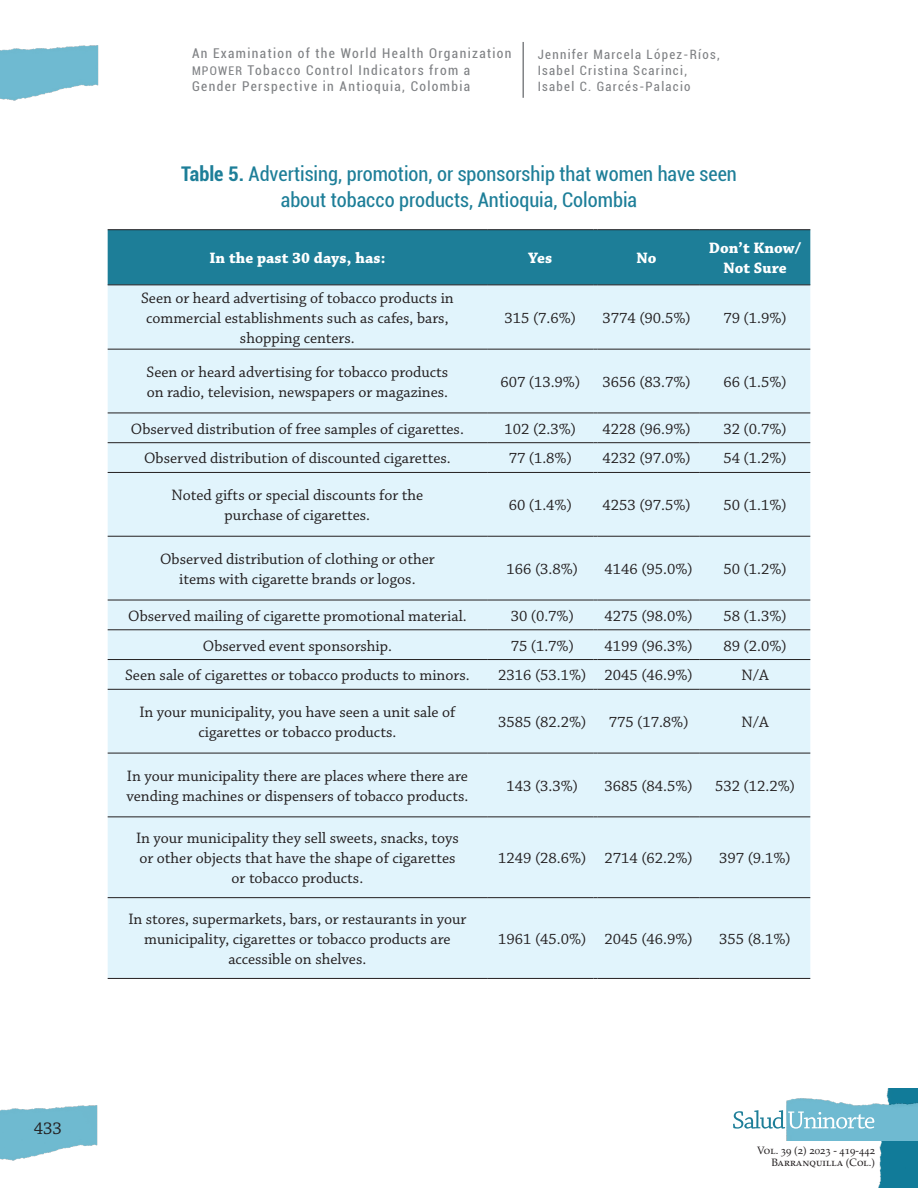
<style>
.page{position:relative;width:918px;height:1188px;background:#fff}
.page>*{position:absolute;margin:0;border:0;box-sizing:border-box;transform-origin:0 0}
.Titulo_Tabla{font:condensed 20.25px/25.5px "Roboto";color:#1d7e98;text-align:center}
.t1{font:18px "Chaparral Pro";color:#231f20}
.Texto_tabla{font:15.9px/20.2px "Chaparral Pro";color:#231f20;text-align:center}
.Texto_tabla-2{font:700 15.9px/20.2px "Chaparral Pro";letter-spacing:.005em;color:#fff;text-align:center}
.t2{font:condensed 13.5px/16.5px "Roboto";letter-spacing:.1em;color:#808285}
.t3{font:condensed 12.9px/15.9px "Roboto";letter-spacing:.1em;color:#808285}
.t4{font:10.65px/12.8px "Palatino LT Std";color:#231f20;text-align:right}
.s1{font-size:12px}
.s2{font-weight:700}
</style>
<div class="page">
<img style="left:0;top:1105px;width:98px;height:56px">
<img style="left:0;top:45px;width:99px;height:56px">
<img style="left:878px;top:1088px;width:40px;height:100px">
<img style="left:787px;top:1097px;width:131px;height:44px">
<svg style="left:733px;top:1110px;width:141px;height:19px"></svg>
<hr style="left:522px;top:42px;width:2px;height:56px;background:#808285">
<div style="left:108px;top:286px;width:702px;height:692px;background:#e1f4fc"></div>
<div style="left:108px;top:229px;width:702px;height:57px;background:#1d7e98"></div>
<hr style="left:598px;top:285px;width:102px;height:1px;background:#231f20">
<hr style="left:700px;top:285px;width:110px;height:1px;background:#231f20">
<hr style="left:108px;top:349px;width:379px;height:1px;background:#231f20">
<hr style="left:487px;top:349px;width:106px;height:1px;background:#231f20">
<hr style="left:598px;top:349px;width:102px;height:1px;background:#231f20">
<hr style="left:700px;top:349px;width:110px;height:1px;background:#231f20">
<hr style="left:108px;top:413px;width:379px;height:1px;background:#231f20">
<hr style="left:487px;top:413px;width:106px;height:1px;background:#231f20">
<hr style="left:598px;top:413px;width:102px;height:1px;background:#231f20">
<hr style="left:700px;top:413px;width:110px;height:1px;background:#231f20">
<hr style="left:108px;top:442px;width:379px;height:1px;background:#231f20">
<hr style="left:487px;top:442px;width:106px;height:1px;background:#231f20">
<hr style="left:598px;top:442px;width:102px;height:1px;background:#231f20">
<hr style="left:700px;top:442px;width:110px;height:1px;background:#231f20">
<hr style="left:108px;top:472px;width:379px;height:1px;background:#231f20">
<hr style="left:487px;top:472px;width:106px;height:1px;background:#231f20">
<hr style="left:598px;top:472px;width:102px;height:1px;background:#231f20">
<hr style="left:700px;top:472px;width:110px;height:1px;background:#231f20">
<hr style="left:108px;top:536px;width:379px;height:1px;background:#231f20">
<hr style="left:487px;top:536px;width:106px;height:1px;background:#231f20">
<hr style="left:598px;top:536px;width:102px;height:1px;background:#231f20">
<hr style="left:700px;top:536px;width:110px;height:1px;background:#231f20">
<hr style="left:108px;top:600px;width:379px;height:1px;background:#231f20">
<hr style="left:487px;top:600px;width:106px;height:1px;background:#231f20">
<hr style="left:598px;top:600px;width:102px;height:1px;background:#231f20">
<hr style="left:700px;top:600px;width:110px;height:1px;background:#231f20">
<hr style="left:108px;top:630px;width:379px;height:1px;background:#231f20">
<hr style="left:487px;top:630px;width:106px;height:1px;background:#231f20">
<hr style="left:598px;top:630px;width:102px;height:1px;background:#231f20">
<hr style="left:700px;top:630px;width:110px;height:1px;background:#231f20">
<hr style="left:108px;top:659px;width:379px;height:1px;background:#231f20">
<hr style="left:487px;top:659px;width:106px;height:1px;background:#231f20">
<hr style="left:598px;top:659px;width:102px;height:1px;background:#231f20">
<hr style="left:700px;top:659px;width:110px;height:1px;background:#231f20">
<hr style="left:108px;top:689px;width:379px;height:1px;background:#231f20">
<hr style="left:487px;top:689px;width:106px;height:1px;background:#231f20">
<hr style="left:598px;top:689px;width:102px;height:1px;background:#231f20">
<hr style="left:700px;top:689px;width:110px;height:1px;background:#231f20">
<hr style="left:108px;top:753px;width:379px;height:1px;background:#231f20">
<hr style="left:487px;top:753px;width:106px;height:1px;background:#231f20">
<hr style="left:598px;top:753px;width:102px;height:1px;background:#231f20">
<hr style="left:700px;top:753px;width:110px;height:1px;background:#231f20">
<hr style="left:108px;top:817px;width:379px;height:1px;background:#231f20">
<hr style="left:487px;top:817px;width:106px;height:1px;background:#231f20">
<hr style="left:598px;top:817px;width:102px;height:1px;background:#231f20">
<hr style="left:700px;top:817px;width:110px;height:1px;background:#231f20">
<hr style="left:108px;top:897px;width:379px;height:1px;background:#231f20">
<hr style="left:487px;top:897px;width:106px;height:1px;background:#231f20">
<hr style="left:598px;top:897px;width:102px;height:1px;background:#231f20">
<hr style="left:700px;top:897px;width:110px;height:1px;background:#231f20">
<hr style="left:108px;top:978px;width:379px;height:1px;background:#231f20">
<hr style="left:487px;top:978px;width:106px;height:1px;background:#231f20">
<hr style="left:598px;top:978px;width:102px;height:1px;background:#231f20">
<hr style="left:700px;top:978px;width:110px;height:1px;background:#231f20">
<p class="t1" style="left:34px;top:1118px;width:30px">433</p>
<p class="t2" style="left:192px;top:45px;width:321px">An Examination of the World Health Organization<br><span class="s1">MPOWER</span> Tobacco Control Indicators from a<br>Gender Perspective in Antioquia, Colombia</p>
<p class="t3" style="left:538px;top:46px;width:184px">Jennifer Marcela López-Ríos,<br>Isabel Cristina Scarinci,<br>Isabel C. Garcés-Palacio</p>
<p class="Titulo_Tabla" style="left:181px;top:160px;width:557px"><span class="s2">Table 5.</span> Advertising, promotion, or sponsorship that women have seen about tobacco products, Antioquia, Colombia</p>
<p class="Texto_tabla-2" style="left:209px;top:248px;width:177px">In the past 30 days, has:</p>
<p class="Texto_tabla-2" style="left:528px;top:248px;width:26px">Yes</p>
<p class="Texto_tabla-2" style="left:637px;top:248px;width:22px">No</p>
<p class="Texto_tabla-2" style="left:709px;top:238px;width:94px">Don’t Know/<br>Not Sure</p>
<p class="Texto_tabla" style="left:141px;top:288px;width:314px">Seen or heard advertising of tobacco products in commercial establishments such as cafes, bars, shopping centers.</p>
<p class="Texto_tabla" style="left:505px;top:308px;width:73px">315 (7.6%)</p>
<p class="Texto_tabla" style="left:603px;top:308px;width:90px">3774 (90.5%)</p>
<p class="Texto_tabla" style="left:723px;top:308px;width:65px">79 (1.9%)</p>
<p class="Texto_tabla" style="left:146px;top:362px;width:303px;text-align:left">Seen or heard advertising for tobacco products on radio, television, newspapers or magazines.</p>
<p class="Texto_tabla" style="left:500px;top:372px;width:81px">607 (13.9%)</p>
<p class="Texto_tabla" style="left:603px;top:372px;width:90px">3656 (83.7%)</p>
<p class="Texto_tabla" style="left:723px;top:372px;width:65px">66 (1.5%)</p>
<p class="Texto_tabla" style="left:131px;top:419px;width:335px">Observed distribution of free samples of cigarettes.</p>
<p class="Texto_tabla" style="left:505px;top:419px;width:73px">102 (2.3%)</p>
<p class="Texto_tabla" style="left:603px;top:419px;width:90px">4228 (96.9%)</p>
<p class="Texto_tabla" style="left:723px;top:419px;width:65px">32 (0.7%)</p>
<p class="Texto_tabla" style="left:144px;top:449px;width:308px">Observed distribution of discounted cigarettes.</p>
<p class="Texto_tabla" style="left:509px;top:449px;width:65px">77 (1.8%)</p>
<p class="Texto_tabla" style="left:603px;top:449px;width:90px">4232 (97.0%)</p>
<p class="Texto_tabla" style="left:723px;top:449px;width:65px">54 (1.2%)</p>
<p class="Texto_tabla" style="left:172px;top:486px;width:253px">Noted gifts or special discounts for the purchase of cigarettes.</p>
<p class="Texto_tabla" style="left:509px;top:496px;width:65px">60 (1.4%)</p>
<p class="Texto_tabla" style="left:603px;top:496px;width:90px">4253 (97.5%)</p>
<p class="Texto_tabla" style="left:723px;top:496px;width:65px">50 (1.1%)</p>
<p class="Texto_tabla" style="left:160px;top:549px;width:276px">Observed distribution of clothing or other items with cigarette brands or logos.</p>
<p class="Texto_tabla" style="left:507px;top:559px;width:73px">166 (3.8%)</p>
<p class="Texto_tabla" style="left:605px;top:559px;width:90px">4146 (95.0%)</p>
<p class="Texto_tabla" style="left:723px;top:559px;width:65px">50 (1.2%)</p>
<p class="Texto_tabla" style="left:128px;top:606px;width:340px">Observed mailing of cigarette promotional material.</p>
<p class="Texto_tabla" style="left:511px;top:606px;width:65px">30 (0.7%)</p>
<p class="Texto_tabla" style="left:605px;top:606px;width:90px">4275 (98.0%)</p>
<p class="Texto_tabla" style="left:723px;top:606px;width:65px">58 (1.3%)</p>
<p class="Texto_tabla" style="left:203px;top:636px;width:191px">Observed event sponsorship.</p>
<p class="Texto_tabla" style="left:511px;top:636px;width:65px">75 (1.7%)</p>
<p class="Texto_tabla" style="left:605px;top:636px;width:90px">4199 (96.3%)</p>
<p class="Texto_tabla" style="left:723px;top:636px;width:65px">89 (2.0%)</p>
<p class="Texto_tabla" style="left:125px;top:666px;width:346px">Seen sale of cigarettes or tobacco products to minors.</p>
<p class="Texto_tabla" style="left:498px;top:666px;width:90px">2316 (53.1%)</p>
<p class="Texto_tabla" style="left:605px;top:666px;width:90px">2045 (46.9%)</p>
<p class="Texto_tabla" style="left:741px;top:666px;width:29px">N/A</p>
<p class="Texto_tabla" style="left:139px;top:702px;width:318px">In your municipality, you have seen a unit sale of cigarettes or tobacco products.</p>
<p class="Texto_tabla" style="left:498px;top:713px;width:90px">3585 (82.2%)</p>
<p class="Texto_tabla" style="left:609px;top:713px;width:81px">775 (17.8%)</p>
<p class="Texto_tabla" style="left:741px;top:713px;width:29px">N/A</p>
<p class="Texto_tabla" style="left:126px;top:766px;width:343px;text-align:left">In your municipality there are places where there are vending machines or dispensers of tobacco products.</p>
<p class="Texto_tabla" style="left:507px;top:776px;width:73px">143 (3.3%)</p>
<p class="Texto_tabla" style="left:605px;top:776px;width:90px">3685 (84.5%)</p>
<p class="Texto_tabla" style="left:715px;top:776px;width:81px">532 (12.2%)</p>
<p class="Texto_tabla" style="left:136px;top:828px;width:324px">In your municipality they sell sweets, snacks, toys or other objects that have the shape of cigarettes or tobacco products.</p>
<p class="Texto_tabla" style="left:498px;top:849px;width:90px">1249 (28.6%)</p>
<p class="Texto_tabla" style="left:605px;top:849px;width:90px">2714 (62.2%)</p>
<p class="Texto_tabla" style="left:719px;top:849px;width:73px">397 (9.1%)</p>
<p class="Texto_tabla" style="left:128px;top:909px;width:340px">In stores, supermarkets, bars, or restaurants in your municipality, cigarettes or tobacco products are accessible on shelves.</p>
<p class="Texto_tabla" style="left:498px;top:929px;width:90px">1961 (45.0%)</p>
<p class="Texto_tabla" style="left:605px;top:929px;width:90px">2045 (46.9%)</p>
<p class="Texto_tabla" style="left:719px;top:929px;width:73px">355 (8.1%)</p>
<p class="t4" style="left:757px;top:1144px;width:119px">Vol. 39 (2) 2023 - 419-442<br>Barranquilla (Col.)</p>
</div>
